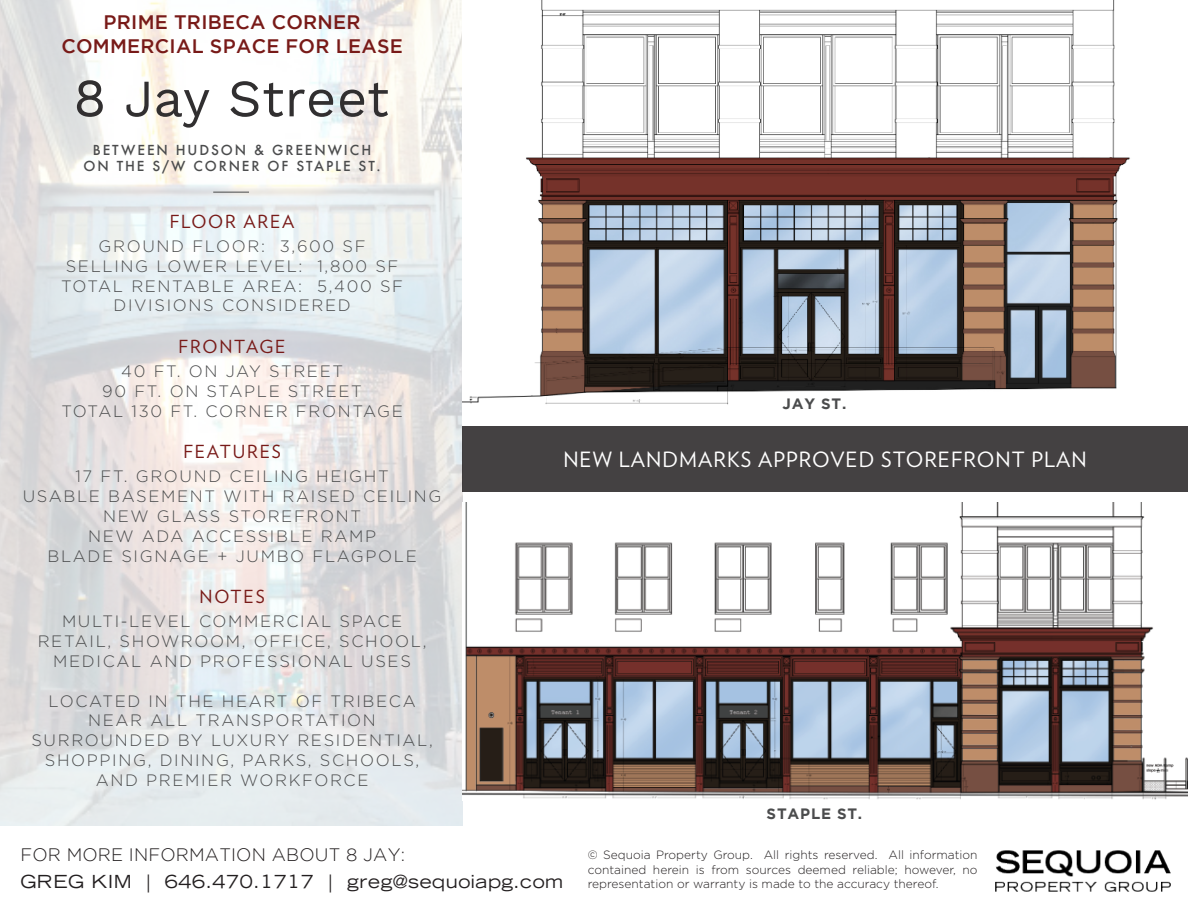
<style>
.page{position:relative;width:1188px;height:918px;background:#fff}
.page>*{position:absolute;margin:0;border:0;box-sizing:border-box;transform-origin:0 0}
.t1{font:52.5px "Work Sans";letter-spacing:-.005em;color:#312f30}
.t2{font:21px "Verlag";letter-spacing:.05em;color:#fff}
.t3{font:500 19.5px "Gotham";letter-spacing:.015em;color:#781a18}
.t4{font:expanded 18px "Trade Gothic LT Std";letter-spacing:.03em;color:#231f20}
.t5{font:18px "Verlag";letter-spacing:.1em;color:#781a18}
.t6{font:300 18px "Gotham";letter-spacing:.01em;color:#231f20}
.t7{font:300 16.5px/19.8px "Gotham";letter-spacing:.1em;color:#4b4c4d;text-align:center}
.t8{font:700 15px "Gotham";letter-spacing:.055em;color:#4b4c4d}
.t9{font:500 13.5px "Futura";letter-spacing:.14em;color:#4b4c4d}
.t10{font:300 12px/14.4px "Gotham";color:#231f20;text-align:justify}
.s1{font-size:54px}
</style>
<div class="page">
<svg style="left:0;top:0;width:462px;height:826px"></svg>
<hr style="left:213px;top:192px;width:36px;height:1px;background:#4b4c4d">
<img style="left:462px;top:0;width:668px;height:427px">
<div style="left:463px;top:426px;width:725px;height:66px;background:#444142"></div>
<img style="left:462px;top:503px;width:726px;height:297px">
<img style="left:995px;top:850px;width:176px;height:42px">
<p class="t3" style="left:104px;top:11px;width:259px">PRIME TRIBECA CORNER</p>
<p class="t3" style="left:61px;top:35px;width:343px">COMMERCIAL SPACE FOR LEASE</p>
<p class="t1" style="left:73px;top:68px;width:317px"><span class="s1">8</span> Jay Street</p>
<p class="t9" style="left:93px;top:140px;width:280px">BETWEEN HUDSON &amp; GREENWICH</p>
<p class="t9" style="left:83px;top:157px;width:299px">ON THE S/W CORNER OF STAPLE ST.</p>
<p class="t5" style="left:170px;top:208px;width:126px">FLOOR AREA</p>
<p class="t7" style="left:99px;top:236px;width:269px">GROUND FLOOR: 3,600 SF</p>
<p class="t7" style="left:66px;top:256px;width:334px">SELLING LOWER LEVEL: 1,800 SF</p>
<p class="t7" style="left:61px;top:276px;width:343px">TOTAL RENTABLE AREA: 5,400 SF</p>
<p class="t7" style="left:114px;top:296px;width:239px">DIVISIONS CONSIDERED</p>
<p class="t5" style="left:179px;top:333px;width:108px">FRONTAGE</p>
<p class="t7" style="left:121px;top:361px;width:223px">40 FT. ON JAY STREET</p>
<p class="t7" style="left:102px;top:381px;width:261px">90 FT. ON STAPLE STREET</p>
<p class="t7" style="left:61px;top:401px;width:343px">TOTAL 130 FT. CORNER FRONTAGE</p>
<p class="t5" style="left:183px;top:438px;width:99px">FEATURES</p>
<p class="t7" style="left:75px;top:467px;width:315px">17 FT. GROUND CEILING HEIGHT</p>
<p class="t7" style="left:23px;top:486px;width:420px">USABLE BASEMENT WITH RAISED CEILING</p>
<p class="t7" style="left:103px;top:506px;width:260px">NEW GLASS STOREFRONT</p>
<p class="t7" style="left:88px;top:526px;width:290px">NEW ADA ACCESSIBLE RAMP</p>
<p class="t7" style="left:47px;top:546px;width:371px">BLADE SIGNAGE + JUMBO FLAGPOLE</p>
<p class="t5" style="left:200px;top:583px;width:67px">NOTES</p>
<p class="t7" style="left:62px;top:611px;width:342px">MULTI-LEVEL COMMERCIAL SPACE</p>
<p class="t7" style="left:38px;top:631px;width:390px">RETAIL, SHOWROOM, OFFICE, SCHOOL,<br>MEDICAL AND PROFESSIONAL USES</p>
<p class="t7" style="left:48px;top:691px;width:369px">LOCATED IN THE HEART OF TRIBECA</p>
<p class="t7" style="left:88px;top:710px;width:289px">NEAR ALL TRANSPORTATION</p>
<p class="t7" style="left:31px;top:730px;width:403px">SURROUNDED BY LUXURY RESIDENTIAL,<br>SHOPPING, DINING, PARKS, SCHOOLS,<br>AND PREMIER WORKFORCE</p>
<p class="t8" style="left:783px;top:396px;width:65px">JAY ST.</p>
<p class="t2" style="left:563px;top:444px;width:525px">NEW LANDMARKS APPROVED STOREFRONT PLAN</p>
<p class="t6" style="left:20px;top:845px;width:386px">FOR MORE INFORMATION ABOUT 8 JAY:</p>
<p class="t4" style="left:20px;top:870px;width:544px">GREG KIM | 646.470.1717 | greg@sequoiapg.com</p>
<p class="t8" style="left:767px;top:805px;width:97px">STAPLE ST.</p>
<p class="t10" style="left:588px;top:848px;width:391px">© Sequoia Property Group. All rights reserved. All information contained herein is from sources deemed reliable; however, no representation or warranty is made to the accuracy thereof.</p>
</div>
